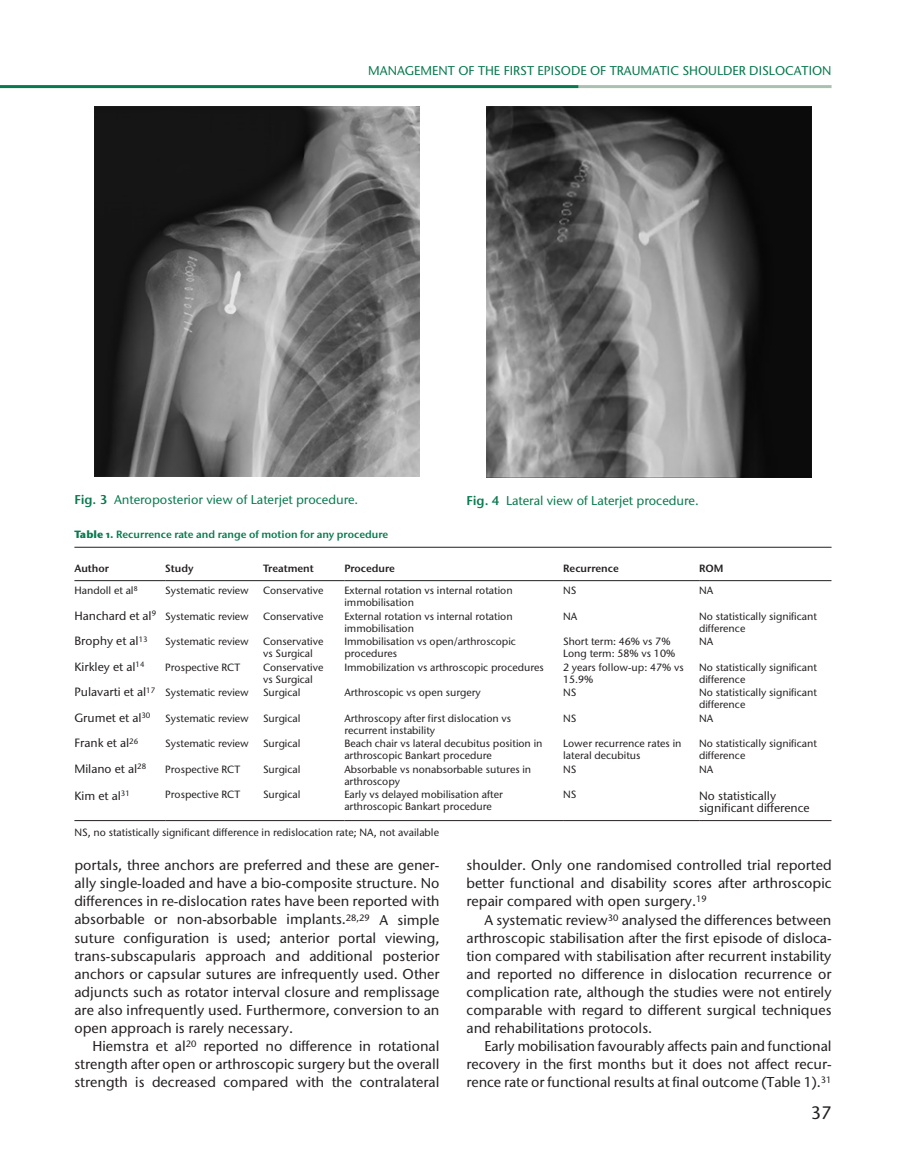
<style>
.page{position:relative;width:906px;height:1170px;background:#fff}
.page>*{position:absolute;margin:0;border:0;box-sizing:border-box;transform-origin:0 0}
.t1{font:500 18px "Stone Sans ITC Pro";color:#231f20}
.t2{font:500 14.25px/18px "Stone Sans ITC Pro";color:#231f20;text-align:justify}
.t3{font:500 12.75px "Stone Sans ITC Pro";color:#077a4e}
.t4{font:500 12px/12px "Stone Sans ITC Pro";color:#231f20}
.t5{font:500 10.5px/12px "Stone Sans ITC Pro";color:#231f20}
.t6{font:600 10.5px "Stone Sans ITC Pro";color:#077a4e}
.t7{font:600 10.5px "Stone Sans ITC Pro";color:#231f20}
.s1{font-weight:600}
.s2{font-weight:700}
.s3{font-size:12px}
</style>
<div class="page">
<hr style="left:578px;top:85px;width:253px;height:3px;background:#a9c1b0">
<hr style="left:0;top:85px;width:578px;height:3px;background:#077a4e">
<img style="left:95px;top:106px;width:324px;height:370px">
<img style="left:487px;top:106px;width:324px;height:372px">
<hr style="left:74px;top:547px;width:757px;height:1px;background:#231f20">
<hr style="left:74px;top:580px;width:91px;height:1px;background:#231f20">
<hr style="left:165px;top:580px;width:98px;height:1px;background:#231f20">
<hr style="left:263px;top:580px;width:81px;height:1px;background:#231f20">
<hr style="left:344px;top:580px;width:219px;height:1px;background:#231f20">
<hr style="left:563px;top:580px;width:136px;height:1px;background:#231f20">
<hr style="left:699px;top:580px;width:132px;height:1px;background:#231f20">
<hr style="left:74px;top:820px;width:91px;height:1px;background:#231f20">
<hr style="left:165px;top:820px;width:98px;height:1px;background:#231f20">
<hr style="left:263px;top:820px;width:81px;height:1px;background:#231f20">
<hr style="left:344px;top:820px;width:219px;height:1px;background:#231f20">
<hr style="left:563px;top:820px;width:136px;height:1px;background:#231f20">
<hr style="left:699px;top:820px;width:132px;height:1px;background:#231f20">
<p class="t3" style="left:368px;top:63px;width:39px">Manageme</p>
<p class="t3" style="left:438px;top:63px;width:48px">ntof the</p>
<p class="t3" style="left:504px;top:63px;width:7px">first</p>
<p class="t3" style="left:537px;top:63px;width:8px">episode</p>
<p class="t3" style="left:590px;top:63px;width:29px">of traumatic</p>
<p class="t3" style="left:682px;top:63px;width:9px">shoulder</p>
<p class="t3" style="left:749px;top:63px;width:9px">dislocatio</p>
<p class="t3" style="left:822px;top:63px;width:11px">n</p>
<p class="t3" style="left:74px;top:491px;width:285px"><span class="s1">Fig. 3</span> Anteroposterior view of Laterjet procedure.</p>
<p class="t3" style="left:466px;top:492px;width:234px"><span class="s1">Fig. 4</span> Lateral view of Laterjet procedure.</p>
<p class="t6" style="left:74px;top:527px;width:315px"><span class="s2">Table 1.</span> Recurrence rate and range of motion for any procedure</p>
<p class="t7" style="left:74px;top:561px;width:36px">Author</p>
<p class="t7" style="left:165px;top:561px;width:30px">Study</p>
<p class="t7" style="left:263px;top:561px;width:52px">Treatment</p>
<p class="t7" style="left:344px;top:561px;width:52px">Procedure</p>
<p class="t7" style="left:563px;top:561px;width:57px">Recurrence</p>
<p class="t7" style="left:699px;top:561px;width:26px">ROM</p>
<p class="t5" style="left:74px;top:584px;width:65px">Handoll et al<sup>8</sup></p>
<p class="t5" style="left:165px;top:584px;width:85px">Systematic review</p>
<p class="t5" style="left:263px;top:584px;width:62px">Conservative</p>
<p class="t5" style="left:344px;top:584px;width:170px">External rotation vs internal rotation immobilisation</p>
<p class="t5" style="left:563px;top:584px;width:15px">NS</p>
<p class="t5" style="left:699px;top:584px;width:16px">NA</p>
<p class="t5" style="left:74px;top:610px;width:176px"><span class="s3">Hanchard et al</span><sup>9</sup> Systematic review</p>
<p class="t5" style="left:263px;top:610px;width:62px">Conservative</p>
<p class="t5" style="left:344px;top:610px;width:170px">External rotation vs internal rotation immobilisation</p>
<p class="t5" style="left:563px;top:610px;width:16px">NA</p>
<p class="t5" style="left:699px;top:610px;width:119px">N o statistically significant difference</p>
<p class="t4" style="left:74px;top:635px;width:75px">Brophy et al<sup>13</sup></p>
<p class="t5" style="left:165px;top:635px;width:85px">Systematic review</p>
<p class="t5" style="left:263px;top:635px;width:62px">Conservative vs Surgical</p>
<p class="t5" style="left:344px;top:635px;width:173px">Immobilisation vs open/arthroscopic procedures</p>
<p class="t5" style="left:563px;top:635px;width:114px">Short term: 46% vs 7%<br>Long term: 58% vs 10%</p>
<p class="t5" style="left:699px;top:635px;width:16px">NA</p>
<p class="t4" style="left:74px;top:660px;width:72px">Kirkley et al<sup>14</sup></p>
<p class="t5" style="left:165px;top:661px;width:77px">Prospective RCT</p>
<p class="t5" style="left:263px;top:661px;width:62px">Conservative vs Surgical</p>
<p class="t5" style="left:344px;top:661px;width:201px">Immobilization vs arthroscopic procedures</p>
<p class="t5" style="left:563px;top:661px;width:122px">2 years follow-up: 47% vs<br>15.9%</p>
<p class="t5" style="left:699px;top:661px;width:119px">N o statistically significant difference</p>
<p class="t5" style="left:74px;top:686px;width:176px"><span class="s3">Pulavarti et al</span><sup>17</sup> Systematic review</p>
<p class="t5" style="left:263px;top:686px;width:39px">Surgical</p>
<p class="t5" style="left:344px;top:686px;width:138px">Arthroscopic vs open surgery</p>
<p class="t5" style="left:563px;top:686px;width:15px">NS</p>
<p class="t5" style="left:699px;top:686px;width:119px">N o statistically significant difference</p>
<p class="t4" style="left:74px;top:711px;width:78px">Grumet et al<sup>30</sup></p>
<p class="t5" style="left:165px;top:712px;width:85px">Systematic review</p>
<p class="t5" style="left:263px;top:712px;width:39px">Surgical</p>
<p class="t5" style="left:344px;top:712px;width:168px">Arthroscopy after first dislocation vs recurrent instability</p>
<p class="t5" style="left:563px;top:712px;width:15px">NS</p>
<p class="t5" style="left:699px;top:712px;width:16px">NA</p>
<p class="t4" style="left:74px;top:737px;width:65px">Frank et al<sup>26</sup></p>
<p class="t5" style="left:165px;top:737px;width:85px">Systematic review</p>
<p class="t5" style="left:263px;top:737px;width:39px">Surgical</p>
<p class="t5" style="left:344px;top:737px;width:200px">Beach chair vs lateral decubitus position in arthroscopic Bankart procedure</p>
<p class="t5" style="left:563px;top:737px;width:120px">Lower recurrence rates in lateral decubitus</p>
<p class="t5" style="left:699px;top:737px;width:119px">N o statistically significant difference</p>
<p class="t4" style="left:74px;top:762px;width:73px">Milano et al<sup>28</sup></p>
<p class="t5" style="left:165px;top:763px;width:77px">Prospective RCT</p>
<p class="t5" style="left:263px;top:763px;width:39px">Surgical</p>
<p class="t5" style="left:344px;top:763px;width:188px">Absorbable vs nonabsorbable sutures in arthroscopy</p>
<p class="t5" style="left:563px;top:763px;width:15px">NS</p>
<p class="t5" style="left:699px;top:763px;width:16px">NA</p>
<p class="t4" style="left:74px;top:789px;width:57px">Kim et al<sup>31</sup></p>
<p class="t5" style="left:165px;top:788px;width:77px">Prospective RCT</p>
<p class="t5" style="left:263px;top:788px;width:39px">Surgical</p>
<p class="t5" style="left:344px;top:788px;width:160px">Early vs delayed mobilisation after arthroscopic Bankart procedure</p>
<p class="t5" style="left:563px;top:788px;width:15px">NS</p>
<p class="t4" style="left:699px;top:789px;width:112px">N o statistically significant difference</p>
<p class="t5" style="left:74px;top:826px;width:366px">N S, no statistically significant difference in redislocation rate; NA, not available</p>
<p class="t2" style="left:74px;top:856px;width:367px">portals, three anchors are preferred and these are gener&shy;ally single-loaded and have a bio-composite structure. No differences in re-dislocation rates have been reported with absorbable or non-absorbable implants.<sup>28,29</sup> A simple suture configuration is used; anterior portal viewing, trans-subscapularis approach and additional posterior anchors or capsular sutures are infrequently used. Other adjuncts such as rotator interval closure and remplissage are also infrequently used. Furthermore, conversion to an open approach is rarely necessary.</p>
<p class="t2" style="left:74px;top:1036px;width:366px;text-indent:18px">Hiemstra et al<sup>20</sup> reported no difference in rotational strength after open or arthroscopic surgery but the overall strength is decreased compared with the contralateral</p>
<p class="t2" style="left:466px;top:856px;width:366px">shoulder. Only one randomised controlled trial reported better functional and disability scores after arthroscopic repair compared with open surgery.<sup>19</sup></p>
<p class="t2" style="left:466px;top:910px;width:367px;text-indent:18px">A systematic review<sup>30</sup> analysed the differences between arthroscopic stabilisation after the first episode of disloca&shy;tion compared with stabilisation after recurrent instability and reported no difference in dislocation recurrence or complication rate, although the studies were not entirely comparable with regard to different surgical techniques and rehabilitations protocols.</p>
<p class="t2" style="left:466px;top:1036px;width:366px;text-indent:18px">Early mobilisation favourably affects pain and functional recovery in the first months but it does not affect recur&shy;rence rate or functional results at final outcome (Table 1).<sup>31</sup></p>
<p class="t1" style="left:811px;top:1101px;width:22px">37</p>
</div>
